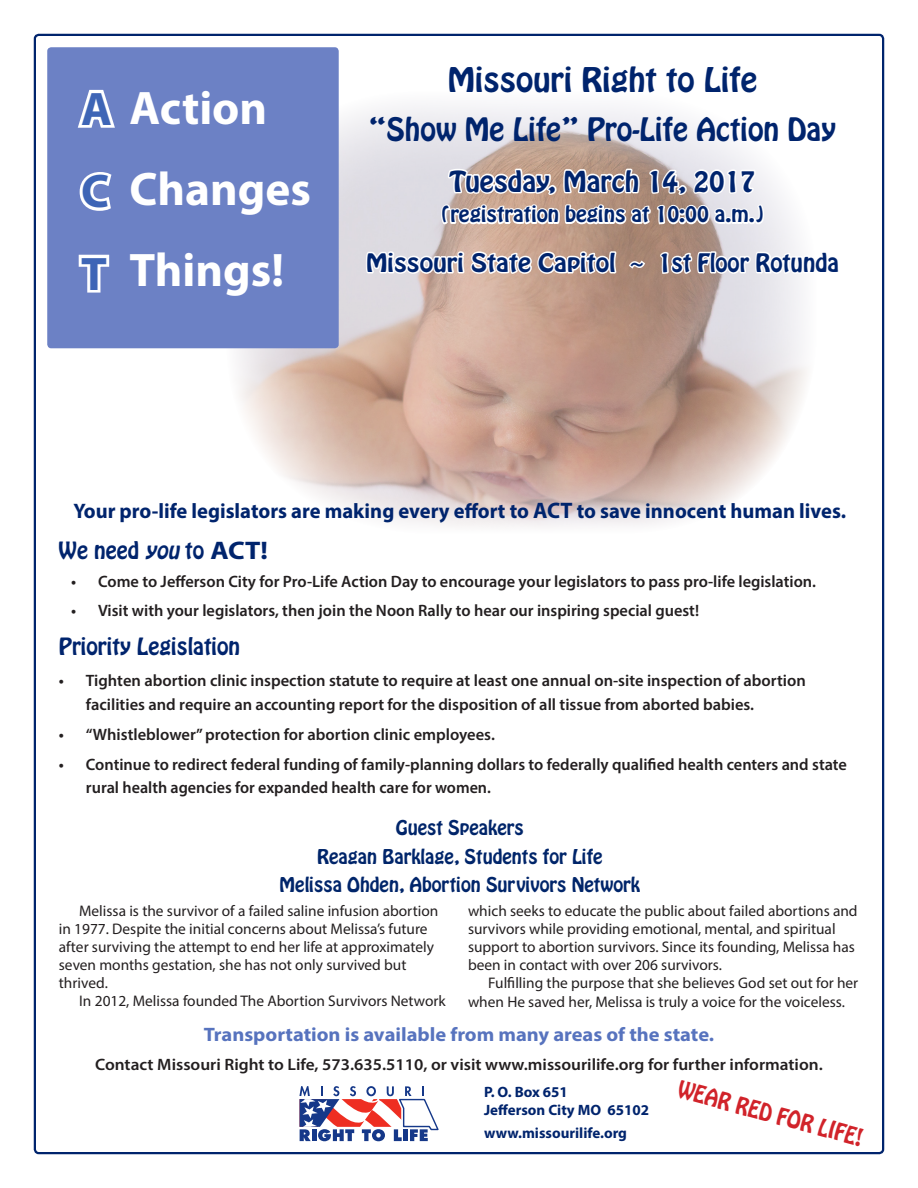
<style>
.page{position:relative;width:918px;height:1188px;background:#fff}
.page>*{position:absolute;margin:0;border:0;box-sizing:border-box;transform-origin:0 0}
.t1{font:700 47.25px "Myriad Pro";color:#fff}
.t2{font:700 47.25px "Myriad Pro";color:#3e65b6}
.t3{font:30px "Hobo Std";color:#00246d;scale:1.05 1}
.t4{font:28.5px "Hobo Std";color:#00246d}
.t5{font:25.5px "Hobo Std";color:#00246d;scale:1.05 1}
.t6{font:22.5px "Hobo Std";color:#00246d;scale:1.1 1}
.t7{font:21.45px "Hobo Std";color:#d1232a;scale:.9 1}
.t8{font:700 21px "Myriad Pro";color:#00246d}
.t9{font:21px "Hobo Std";color:#00246d}
.t10{font:700 19.5px "Myriad Pro";color:#5773be;scale:1.05 1}
.t11{font:19.5px "Hobo Std";color:#00246d;scale:1.05 1}
.t12{font:18px "Hobo Std";color:#00256a}
.t13{font:600 16.5px/23.2px "Myriad Pro";color:#231f20}
.t14{font:600 16.5px "Myriad Pro";color:#231f20;scale:1.05 1}
.t15{font:15.3px/18px "Myriad Pro";color:#231f20}
.t16{font:700 15px "Myriad Pro";color:#00246d}
.s1{color:#3e65b6}
.s2{font-size:22.5px}
.s3{font-style:italic}
.s4{font-family:"Myriad Pro";font-weight:700;font-size:25.5px}
</style>
<div class="page">
<img style="left:226px;top:106px;width:581px;height:421px">
<div style="left:47px;top:47px;width:292px;height:301px;background:#6c81c5;border-radius:4px"></div>
<svg style="left:299px;top:1086px;width:140px;height:55px"></svg>
<svg style="left:77px;top:89px;width:38px;height:39px"></svg>
<svg style="left:79px;top:172px;width:33px;height:39px"></svg>
<svg style="left:78px;top:254px;width:32px;height:39px"></svg>
<svg style="left:439px;top:166px;width:327px;height:66px"></svg>
<svg style="left:364px;top:249px;width:254px;height:26px"></svg>
<svg style="left:627px;top:258px;width:20px;height:13px"></svg>
<svg style="left:659px;top:250px;width:148px;height:25px"></svg>
<p class="t1" style="left:81px;top:77px;width:188px"><span class="s1">A</span> Action</p>
<p class="t1" style="left:81px;top:158px;width:231px"><span class="s1">C</span> Changes</p>
<p class="t1" style="left:130px;top:239px;width:156px">Things!</p>
<p class="t2" style="left:81px;top:243px;width:27px">T</p>
<p class="t3" style="left:448px;top:59px;width:296px">Missouri Right to Life</p>
<p class="t4" style="left:369px;top:110px;width:469px">“Show Me Life” Pro-Life Action Day</p>
<p class="t5" style="left:449px;top:164px;width:293px">Tuesday, March 14, 2017</p>
<p class="t11" style="left:441px;top:201px;width:309px">(registration begins at 10:00 a.m.)</p>
<p class="t6" style="left:366px;top:247px;width:431px">Missouri State Capitol ~ 1st Floor Rotunda</p>
<p class="t8" style="left:74px;top:497px;width:774px">Your pro-life legislators are making every effort to <span class="s2">ACT</span> to save innocent human lives.</p>
<p class="t9" style="left:59px;top:536px;width:211px">We need <span class="s3">you</span> to <span class="s4">ACT!</span></p>
<p class="t13" style="left:71px;top:569px;width:746px">• Come to Jefferson City for Pro-Life Action Day to encourage your legislators to pass pro-life legislation.</p>
<p class="t13" style="left:71px;top:598px;width:629px">• Visit with your legislators, then join the Noon Rally to hear our inspiring special guest!</p>
<p class="t9" style="left:59px;top:632px;width:183px">Priority Legislation</p>
<p class="t13" style="left:86px;top:669px;width:722px;text-indent:-27px">• Tighten abortion clinic inspection statute to require at least one annual on-site inspection of abortion facilities and require an accounting report for the disposition of all tissue from aborted babies.</p>
<p class="t13" style="left:59px;top:722px;width:438px">• “Whistleblower” protection for abortion clinic employees.</p>
<p class="t13" style="left:86px;top:752px;width:763px;text-indent:-27px">• Continue to redirect federal funding of family-planning dollars to federally qualified health centers and state rural health agencies for expanded health care for women.</p>
<p class="t12" style="left:396px;top:816px;width:129px">Guest Speakers</p>
<p class="t12" style="left:317px;top:844px;width:287px">Reagan Barklage, Students for Life</p>
<p class="t12" style="left:280px;top:872px;width:362px">Melissa Ohden, Abortion Survivors Network</p>
<p class="t15" style="left:468px;top:902px;width:391px">which seeks to educate the public about failed abortions and survivors while providing emotional, mental, and spiritual support to abortion survivors. Since its founding, Melissa has been in contact with over 206 survivors.</p>
<p class="t15" style="left:468px;top:974px;width:392px;line-height:18.8px;text-indent:20px">Fulfilling the purpose that she believes God set out for her when He saved her, Melissa is truly a voice for the voiceless.</p>
<p class="t15" style="left:59px;top:902px;width:381px;text-indent:20px">Melissa is the survivor of a failed saline infusion abortion in 1977. Despite the initial concerns about Melissa’s future after surviving the attempt to end her life at approximately seven months gestation, she has not only survived but thrived.</p>
<p class="t15" style="left:79px;top:992px;width:368px">In 2012, Melissa founded The Abortion Survivors Network</p>
<p class="t10" style="left:204px;top:1022px;width:487px">Transportation is available from many areas of the state.</p>
<p class="t14" style="left:95px;top:1054px;width:695px">Contact Missouri Right to Life, 573.635.5110, or visit www.missourilife.org for further information.</p>
<p class="t7" style="left:682px;top:1074px;width:213px;rotate:15deg">WEAR RED FOR LIFE!</p>
<p class="t16" style="left:484px;top:1083px;width:85px">P. O. Box 651</p>
<p class="t16" style="left:484px;top:1101px;width:166px">Jefferson City MO 65102</p>
<p class="t16" style="left:484px;top:1123px;width:144px">www.missourilife.org</p>
</div>
